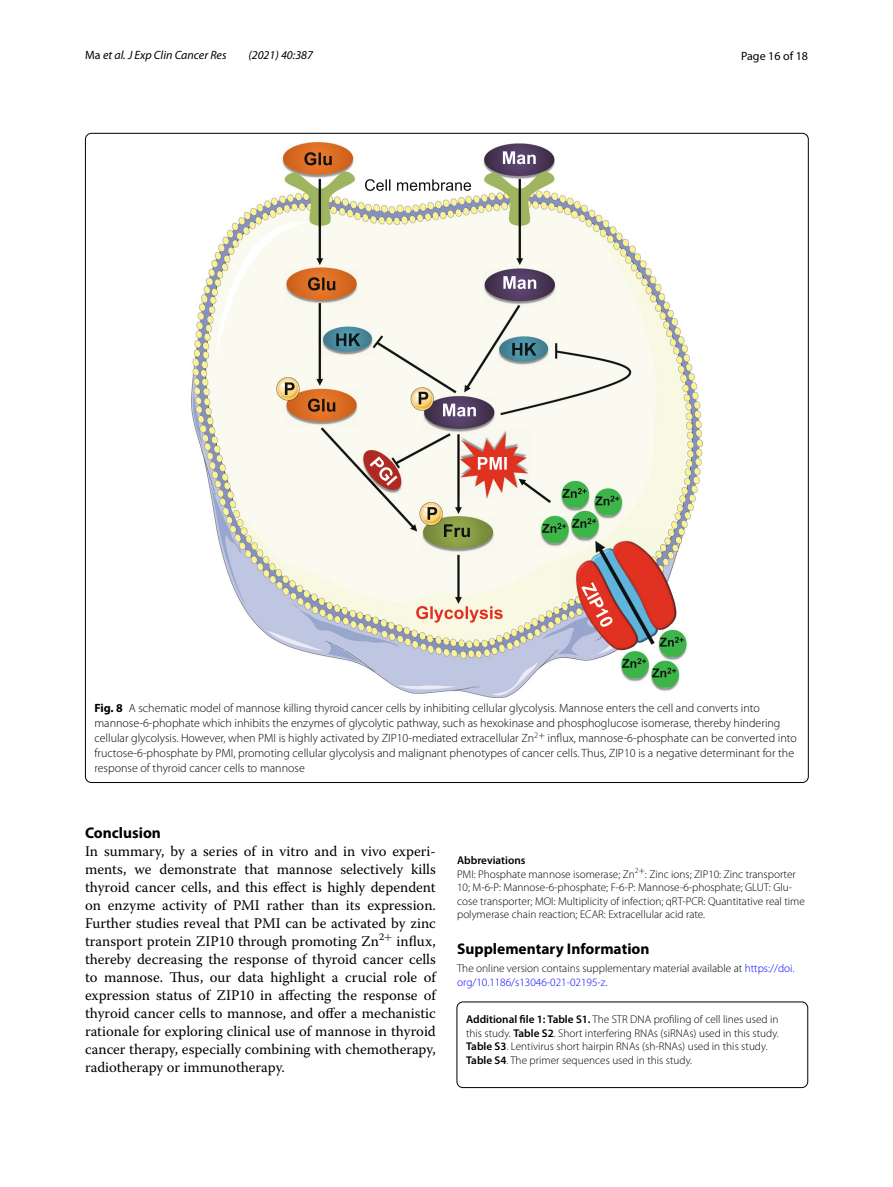
<style>
.page{position:relative;width:893px;height:1187px;background:#fff}
.page>*{position:absolute;margin:0;border:0;box-sizing:border-box;transform-origin:0 0}
.t1{font:700 15.45px "Myriad Pro";color:#000}
.t2{font:14.7px/18px "Warnock Pro";color:#000;text-align:justify}
.t3{font:300 12px/15px "Myriad Pro";color:#000}
.t4{font:italic 12px "Myriad Pro";color:#000}
.t5{font:12px "Myriad Pro";color:#000}
.t6{font:300 11.25px/13.5px "Myriad Pro";color:#000}
.s1{font-style:normal}
.s2{font-weight:700}
.s3{font-weight:600}
.s4{color:#00f}
</style>
<div class="page">
<div style="left:457px;top:1001px;width:351px;height:86px;border:1px solid #000;border-radius:6px"></div>
<img style="left:192px;top:142px;width:510px;height:555px">
<svg style="left:416px;top:606px;width:87px;height:16px"></svg>
<svg style="left:304px;top:152px;width:28px;height:13px"></svg>
<svg style="left:308px;top:277px;width:27px;height:13px"></svg>
<svg style="left:308px;top:398px;width:27px;height:13px"></svg>
<svg style="left:285px;top:382px;width:10px;height:13px"></svg>
<svg style="left:503px;top:151px;width:33px;height:13px"></svg>
<svg style="left:503px;top:276px;width:33px;height:13px"></svg>
<svg style="left:443px;top:403px;width:33px;height:13px"></svg>
<svg style="left:419px;top:392px;width:9px;height:12px"></svg>
<svg style="left:444px;top:524px;width:26px;height:13px"></svg>
<svg style="left:428px;top:507px;width:9px;height:12px"></svg>
<svg style="left:336px;top:333px;width:24px;height:13px"></svg>
<svg style="left:512px;top:343px;width:24px;height:12px"></svg>
<svg style="left:572px;top:518px;width:24px;height:9px"></svg>
<svg style="left:581px;top:582px;width:32px;height:45px"></svg>
<svg style="left:652px;top:667px;width:24px;height:10px"></svg>
<svg style="left:660px;top:637px;width:24px;height:9px"></svg>
<svg style="left:595px;top:495px;width:24px;height:10px"></svg>
<svg style="left:562px;top:488px;width:24px;height:10px"></svg>
<svg style="left:370px;top:456px;width:27px;height:29px"></svg>
<svg style="left:542px;top:523px;width:24px;height:9px"></svg>
<svg style="left:622px;top:658px;width:24px;height:9px"></svg>
<svg style="left:478px;top:457px;width:29px;height:12px"></svg>
<svg style="left:365px;top:179px;width:25px;height:12px"></svg>
<svg style="left:397px;top:179px;width:74px;height:12px"></svg>
<p class="t4" style="left:85px;top:48px;width:143px"><span class="s1">Ma</span> et al. J Exp Clin Cancer Res</p>
<p class="t4" style="left:248px;top:48px;width:66px">(2021) 40:387</p>
<p class="t5" style="left:741px;top:48px;width:68px">Page 16 of 18</p>
<p class="t3" style="left:94px;top:701px;width:704px"><span class="s2">Fig. 8</span> A schematic model of mannose killing thyroid cancer cells by inhibiting cellular glycolysis. Mannose enters the cell and converts into mannose-6-phophate which inhibits the enzymes of glycolytic pathway, such as hexokinase and phosphoglucose isomerase, thereby hindering cellular glycolysis. However, when PMI is highly activated by ZIP10-mediated extracellular Zn<sup>2</sup><sup>+</sup> influx, mannose-6-phosphate can be converted into fructose-6-phosphate by PMI, promoting cellular glycolysis and malignant phenotypes of cancer cells. Thus, ZIP10 is a negative determinant for the response of thyroid cancer cells to mannose</p>
<p class="t1" style="left:85px;top:822px;width:77px">Conclusion</p>
<p class="t2" style="left:85px;top:841px;width:352px">In summary, by a series of in vitro and in vivo experi&shy;ments, we demonstrate that mannose selectively kills thyroid cancer cells, and this effect is highly dependent on enzyme activity of PMI rather than its expression.<br>Further studies reveal that PMI can be activated by zinc transport protein ZIP10 through promoting Zn<sup>2</sup><sup>+</sup> influx, thereby decreasing the response of thyroid cancer cells to mannose. Thus, our data highlight a crucial role of expression status of ZIP10 in affecting the response of thyroid cancer cells to mannose, and offer a mechanistic rationale for exploring clinical use of mannose in thyroid cancer therapy, especially combining with chemotherapy, radiotherapy or immunotherapy.</p>
<p class="t6" style="left:457px;top:853px;width:349px"><span class="s3">Abbreviations<br></span>PMI: Phosphate mannose isomerase; Zn<sup>2</sup><sup>+</sup>: Zinc ions; ZIP10: Zinc transporter 10; M-6-P: Mannose-6-phosphate; F-6-P: Mannose-6-phosphate; GLUT: Glu&shy;cose transporter; MOI: Multiplicity of infection; qRT-PCR: Quantitative real time polymerase chain reaction; ECAR: Extracellular acid rate.</p>
<p class="t1" style="left:457px;top:938px;width:194px">Supplementary Information</p>
<p class="t6" style="left:457px;top:961px;width:339px">The online version contains supplementary material available at <span class="s4">https://doi. org/10.1186/s13046-021-02195-z</span>.</p>
<p class="t6" style="left:466px;top:1012px;width:314px"><span class="s3">Additional file 1: Table S1.</span> The STR DNA profiling of cell lines used in this study. <span class="s3">Table S2</span>. Short interfering RNAs (siRNAs) used in this study.<br><span class="s3">Table S3</span>. Lentivirus short hairpin RNAs (sh-RNAs) used in this study.<br><span class="s3">Table S4</span>. The primer sequences used in this study.</p>
</div>
